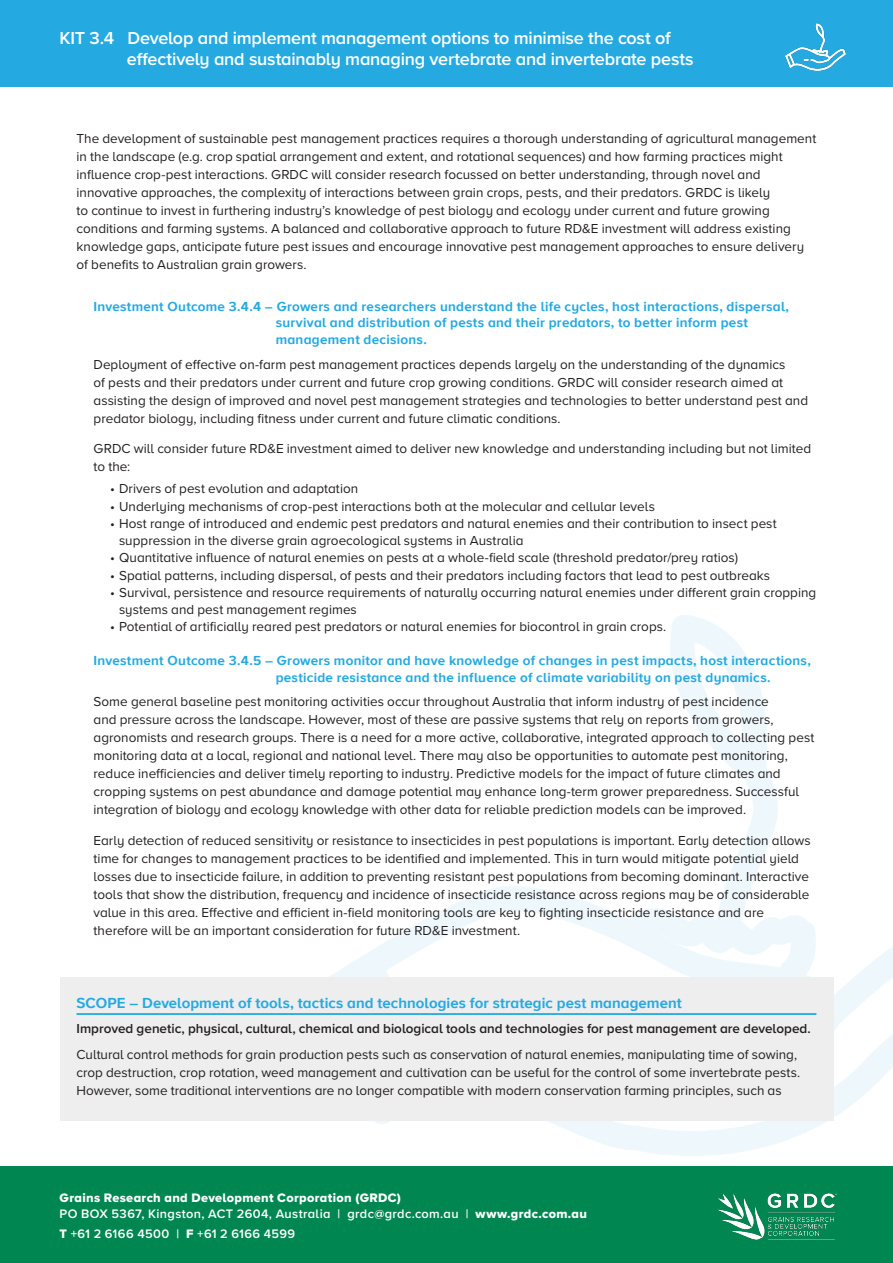
<style>
.page{position:relative;width:893px;height:1263px;background:#fff}
.page>*{position:absolute;margin:0;border:0;box-sizing:border-box;transform-origin:0 0}
.Banner_body_text{font:600 18px "Proxima Nova A";letter-spacing:-.01em;color:#fff}
.Text_heading_1_-_col{font:700 15px "Proxima Nova AW01";letter-spacing:.005em;color:#24aae1}
.Body_text{font:13.5px/18px "Proxima Nova A";color:#231f20}
.Text_heading_2_-_col{font:700 13.5px/16.5px "Proxima Nova AW01";letter-spacing:.02em;color:#24aae1}
.Text_heading_2{font:600 13.5px "Proxima Nova A";color:#231f20}
.t1{font:600 12.75px "Proxima Nova A";letter-spacing:.03em;color:#fff}
.t2{font:12.75px "Proxima Nova A Extrabld";letter-spacing:.025em;color:#fff}
.s1{font-family:"Proxima Nova A Extrabld";font-weight:400}
</style>
<div class="page">
<div style="left:0;top:1166px;width:893px;height:97px;background:#008751"></div>
<img style="left:717px;top:1193px;width:120px;height:47px">
<div style="left:0;top:0;width:893px;height:86px;background:#24aae1"></div>
<img style="left:785px;top:23px;width:61px;height:48px">
<div style="left:60px;top:977px;width:773px;height:143px;background:#eeeeef"></div>
<hr style="left:77px;top:1013px;width:739px;height:2px;background:#24aae1">
<p class="Banner_body_text" style="left:60px;top:24px;width:613px">KIT 3.4 Develop and implement management options to minimise the cost of</p>
<p class="Banner_body_text" style="left:127px;top:46px;width:568px">effectively and sustainably managing vertebrate and invertebrate pests</p>
<p class="Body_text" style="left:77px;top:129px;width:741px">The development of sustainable pest management practices requires a thorough understanding of agricultural management in the landscape (e.g. crop spatial arrangement and extent, and rotational sequences) and how farming practices might influence crop-pest interactions. GRDC will consider research focussed on better understanding, through novel and innovative approaches, the complexity of interactions between grain crops, pests, and their predators. GRDC is likely<br>to continue to invest in furthering industry’s knowledge of pest biology and ecology under current and future growing conditions and farming systems. A balanced and collaborative approach to future RD&amp;E investment will address existing knowledge gaps, anticipate future pest issues and encourage innovative pest management approaches to ensure delivery of benefits to Australian grain growers.</p>
<p class="Text_heading_2_-_col" style="left:276px;top:298px;width:515px;text-indent:-182px">Investment Outcome 3.4.4 – Growers and researchers understand the life cycles, host interactions, dispersal, survival and distribution of pests and their predators, to better inform pest management decisions.</p>
<p class="Body_text" style="left:94px;top:355px;width:716px">Deployment of effective on-farm pest management practices depends largely on the understanding of the dynamics<br>of pests and their predators under current and future crop growing conditions. GRDC will consider research aimed at assisting the design of improved and novel pest management strategies and technologies to better understand pest and predator biology, including fitness under current and future climatic conditions.</p>
<p class="Body_text" style="left:94px;top:439px;width:719px">GRDC will consider future RD&amp;E investment aimed to deliver new knowledge and understanding including but not limited to the:</p>
<p class="Body_text" style="left:110px;top:479px;width:250px">• Drivers of pest evolution and adaptation</p>
<p class="Body_text" style="left:110px;top:496px;width:546px">• Underlying mechanisms of crop-pest interactions both at the molecular and cellular levels</p>
<p class="Body_text" style="left:119px;top:514px;width:659px;line-height:17.2px;text-indent:-9px">• Host range of introduced and endemic pest predators and natural enemies and their contribution to insect pest suppression in the diverse grain agroecological systems in Australia</p>
<p class="Body_text" style="left:110px;top:548px;width:629px">• Quantitative influence of natural enemies on pests at a whole-field scale (threshold predator/prey ratios)</p>
<p class="Body_text" style="left:110px;top:565px;width:661px">• Spatial patterns, including dispersal, of pests and their predators including factors that lead to pest outbreaks</p>
<p class="Body_text" style="left:119px;top:583px;width:699px;line-height:17.2px;text-indent:-9px">• Survival, persistence and resource requirements of naturally occurring natural enemies under different grain cropping systems and pest management regimes</p>
<p class="Body_text" style="left:110px;top:617px;width:558px">• Potential of artificially reared pest predators or natural enemies for biocontrol in grain crops.</p>
<p class="Text_heading_2_-_col" style="left:276px;top:652px;width:537px;text-indent:-182px">Investment Outcome 3.4.5 – Growers monitor and have knowledge of changes in pest impacts, host interactions, pesticide resistance and the influence of climate variability on pest dynamics.</p>
<p class="Body_text" style="left:94px;top:692px;width:722px">Some general baseline pest monitoring activities occur throughout Australia that inform industry of pest incidence<br>and pressure across the landscape. However, most of these are passive systems that rely on reports from growers, agronomists and research groups. There is a need for a more active, collaborative, integrated approach to collecting pest monitoring data at a local, regional and national level. There may also be opportunities to automate pest monitoring, reduce inefficiencies and deliver timely reporting to industry. Predictive models for the impact of future climates and cropping systems on pest abundance and damage potential may enhance long-term grower preparedness. Successful integration of biology and ecology knowledge with other data for reliable prediction models can be improved.</p>
<p class="Body_text" style="left:94px;top:831px;width:719px">Early detection of reduced sensitivity or resistance to insecticides in pest populations is important. Early detection allows time for changes to management practices to be identified and implemented. This in turn would mitigate potential yield losses due to insecticide failure, in addition to preventing resistant pest populations from becoming dominant. Interactive tools that show the distribution, frequency and incidence of insecticide resistance across regions may be of considerable value in this area. Effective and efficient in-field monitoring tools are key to fighting insecticide resistance and are therefore will be an important consideration for future RD&amp;E investment.</p>
<p class="Text_heading_1_-_col" style="left:77px;top:994px;width:607px">SCOPE – Development of tools, tactics and technologies for strategic pest management</p>
<p class="Text_heading_2" style="left:77px;top:1019px;width:736px">Improved genetic, physical, cultural, chemical and biological tools and technologies for pest management are developed.</p>
<p class="Body_text" style="left:77px;top:1045px;width:725px">Cultural control methods for grain production pests such as conservation of natural enemies, manipulating time of sowing, crop destruction, crop rotation, weed management and cultivation can be useful for the control of some invertebrate pests.<br>However, some traditional interventions are no longer compatible with modern conservation farming principles, such as</p>
<p class="t2" style="left:60px;top:1188px;width:343px">Grains Research and Development Corporation (GRDC)</p>
<p class="t1" style="left:60px;top:1204px;width:529px">PO BOX 5367, Kingston, ACT 2604, Australia | grdc@grdc.com.au | <span class="s1">www.grdc.com.au</span></p>
<p class="t1" style="left:60px;top:1224px;width:237px"><span class="s1">T</span> +61 2 6166 4500 | <span class="s1">F</span> +61 2 6166 4599</p>
</div>
